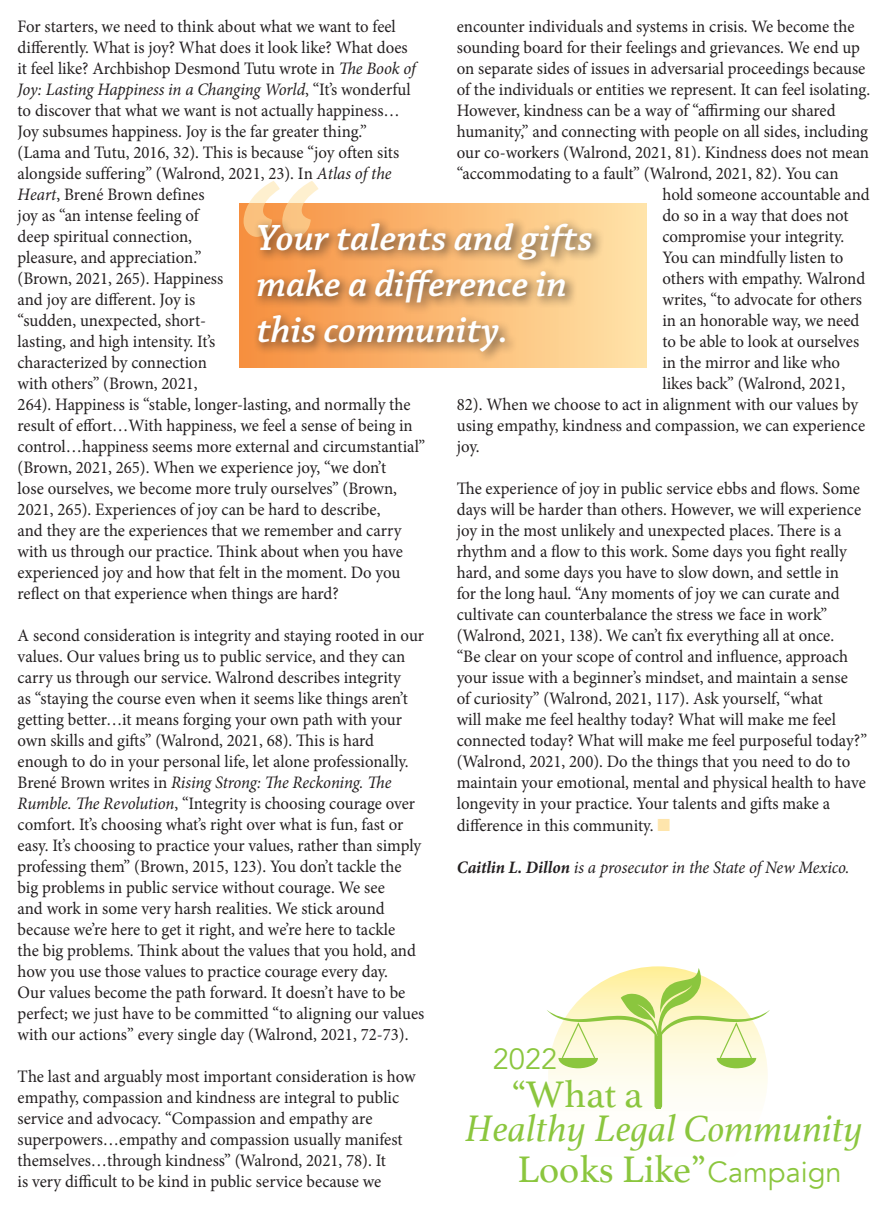
<style>
.page{position:relative;width:882px;height:1223px;background:#fff}
.page>*{position:absolute;margin:0;border:0;box-sizing:border-box;transform-origin:0 0}
.t1{font:italic 600 216.12px "Chaparral Pro";color:#fee5ac}
.t2{font:italic 38.85px/40.9px "Athelas";color:#8bc63e}
.t3{font:38.85px "Athelas";color:#8bc63e}
.t4{font:italic 600 38.5px/46.2px "Chaparral Pro";color:#fff}
.t5{font:29.05px "Avenir";color:#8bc63e}
.t6{font:17.5px/21px "Minion Pro";color:#231f20;scale:.96 1}
.t7{font:italic 17.5px "Minion Pro";letter-spacing:-.01em;color:#231f20;scale:.96 1}
.s1{color:#fee5ac}
.s2{font-weight:700}
.s3{font-style:italic}
.s4{font-style:normal}
.s5{font-family:"Avenir";font-style:normal;font-size:29.05px}
</style>
<div class="page">
<svg style="left:547px;top:967px;width:223px;height:141px"></svg>
<div style="left:656px;top:1036px;width:5px;height:72px;background:#8bc63e"></div>
<div style="left:239px;top:203px;width:408px;height:164px;background:linear-gradient(to right,#f68e3d,#ffe4a9)"></div>
<div style="left:253px;top:217px;width:351px;height:146px;background:#231f20;opacity:.75"></div>
<p class="t6" style="left:457px;top:16px;width:416px">encounter individuals and systems in crisis. We become the</p>
<p class="t6" style="left:457px;top:37px;width:422px">sounding board for their feelings and grievances. We end up</p>
<p class="t6" style="left:457px;top:58px;width:427px">on separate sides of issues in adversarial proceedings because</p>
<p class="t6" style="left:457px;top:79px;width:432px">of the individuals or entities we represent. It can feel isolating.</p>
<p class="t6" style="left:457px;top:100px;width:396px">However, kindness can be a way of “affirming our shared</p>
<p class="t6" style="left:457px;top:121px;width:430px">humanity,” and connecting with people on all sides, including</p>
<p class="t6" style="left:457px;top:142px;width:431px">our co-workers (Walrond, 2021, 81). Kindness does not mean</p>
<p class="t6" style="left:457px;top:163px;width:399px">“accommodating to a fault” (Walrond, 2021, 82). You can</p>
<p class="t6" style="left:662px;top:184px;width:218px">hold someone accountable and</p>
<p class="t6" style="left:662px;top:205px;width:195px">do so in a way that does not</p>
<p class="t6" style="left:662px;top:226px;width:191px">compromise your integrity.</p>
<p class="t6" style="left:662px;top:247px;width:190px">You can mindfully listen to</p>
<p class="t6" style="left:662px;top:268px;width:213px">others with empathy. Walrond</p>
<p class="t6" style="left:662px;top:289px;width:209px">writes, “to advocate for others</p>
<p class="t6" style="left:662px;top:310px;width:207px">in an honorable way, we need</p>
<p class="t6" style="left:662px;top:331px;width:206px">to be able to look at ourselves</p>
<p class="t6" style="left:662px;top:352px;width:187px">in the mirror and like who</p>
<p class="t6" style="left:457px;top:373px;width:427px;text-indent:206px">likes back” (Walrond, 2021, 82). When we choose to act in alignment with our values by using empathy, kindness and compassion, we can experience joy.</p>
<p class="t6" style="left:457px;top:478px;width:429px">The experience of joy in public service ebbs and flows. Some days will be harder than others. However, we will experience joy in the most unlikely and unexpected places. There is a rhythm and a flow to this work. Some days you fight really hard, and some days you have to slow down, and settle in<br>for the long haul. “Any moments of joy we can curate and cultivate can counterbalance the stress we face in work” (Walrond, 2021, 138). We can’t fix everything all at once.<br>“Be clear on your scope of control and influence, approach your issue with a beginner’s mindset, and maintain a sense<br>of curiosity” (Walrond, 2021, 117). Ask yourself, “what<br>will make me feel healthy today? What will make me feel connected today? What will make me feel purposeful today?” (Walrond, 2021, 200). Do the things that you need to do to maintain your emotional, mental and physical health to have longevity in your practice. Your talents and gifts make a difference in this community. <span class="s1">■</span></p>
<p class="t7" style="left:457px;top:855px;width:411px"><span class="s2">Caitlin L. Dillon</span> is a prosecutor in the State of New Mexico.</p>
<p class="t6" style="left:18px;top:16px;width:416px">For starters, we need to think about what we want to feel differently. What is joy? What does it look like? What does it feel like? Archbishop Desmond Tutu wrote in <span class="s3">The Book of Joy: Lasting Happiness in a Changing World</span>, “It’s wonderful to discover that what we want is not actually happiness… Joy subsumes happiness. Joy is the far greater thing.”<br>(Lama and Tutu, 2016, 32). This is because “joy often sits alongside suffering” (Walrond, 2021, 23). In <span class="s3">Atlas of the Heart</span>, Brené Brown defines<br>joy as “an intense feeling of<br>deep spiritual connection,<br>pleasure, and appreciation.”<br>(Brown, 2021, 265). Happiness<br>and joy are different. Joy is<br>“sudden, unexpected, short-<br>lasting, and high intensity. It’s</p>
<p class="t6" style="left:18px;top:352px;width:426px">characterized by connection<br>with others” (Brown, 2021,<br>264). Happiness is “stable, longer-lasting, and normally the result of effort…With happiness, we feel a sense of being in control…happiness seems more external and circumstantial” (Brown, 2021, 265). When we experience joy, “we don’t<br>lose ourselves, we become more truly ourselves” (Brown, 2021, 265). Experiences of joy can be hard to describe,<br>and they are the experiences that we remember and carry with us through our practice. Think about when you have experienced joy and how that felt in the moment. Do you reflect on that experience when things are hard?</p>
<p class="t6" style="left:18px;top:625px;width:425px">A second consideration is integrity and staying rooted in our values. Our values bring us to public service, and they can carry us through our service. Walrond describes integrity<br>as “staying the course even when it seems like things aren’t getting better…it means forging your own path with your own skills and gifts” (Walrond, 2021, 68). This is hard enough to do in your personal life, let alone professionally.<br>Brené Brown writes in <span class="s3">Rising Strong: The Reckoning. The Rumble. The Revolution</span>, “Integrity is choosing courage over comfort. It’s choosing what’s right over what is fun, fast or easy. It’s choosing to practice your values, rather than simply professing them” (Brown, 2015, 123). You don’t tackle the big problems in public service without courage. We see<br>and work in some very harsh realities. We stick around because we’re here to get it right, and we’re here to tackle<br>the big problems. Think about the values that you hold, and how you use those values to practice courage every day.<br>Our values become the path forward. It doesn’t have to be perfect; we just have to be committed “to aligning our values with our actions” every single day (Walrond, 2021, 72-73).</p>
<p class="t6" style="left:18px;top:1066px;width:416px">The last and arguably most important consideration is how empathy, compassion and kindness are integral to public service and advocacy. “Compassion and empathy are superpowers…empathy and compassion usually manifest themselves…through kindness” (Walrond, 2021, 78). It<br>is very difficult to be kind in public service because we</p>
<h1 class="t1" style="left:228px;top:142px;width:84px">“</h1>
<p class="t4" style="left:257px;top:216px;width:337px">Your talents and gifts make a difference in this community.</p>
<p class="t5" style="left:493px;top:1041px;width:66px">2022</p>
<p class="t3" style="left:511px;top:1063px;width:133px">“What a</p>
<p class="t2" style="left:518px;top:1106px;width:347px;text-indent:-52px">Healthy Legal Community<br><span class="s4">Looks Like”</span> <span class="s5">Campaign</span></p>
</div>
